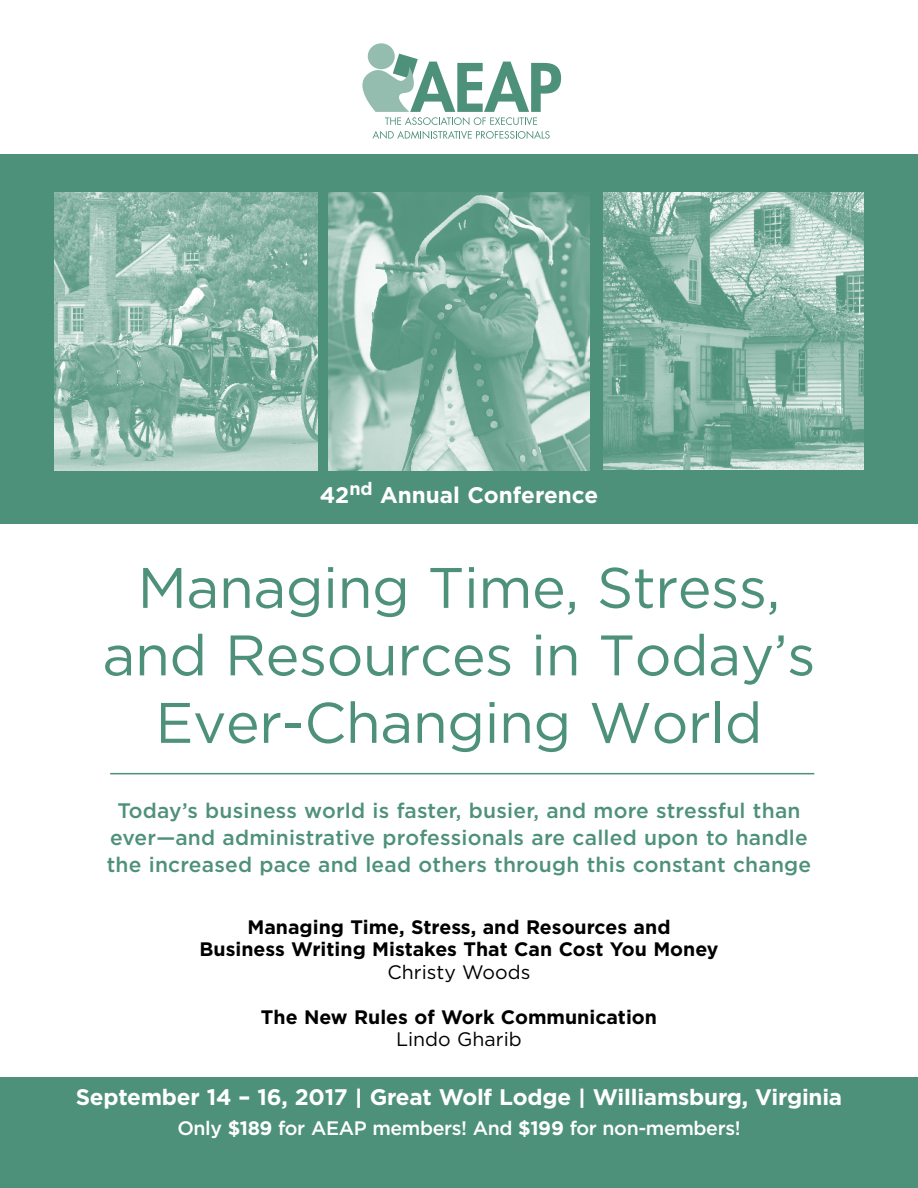
<style>
.page{position:relative;width:918px;height:1188px;background:#fff}
.page>*{position:absolute;margin:0;border:0;box-sizing:border-box;transform-origin:0 0}
.t1{font:57px/67.5px "Gotham";letter-spacing:-.01em;color:#4e917a;text-align:center}
.t2{font:700 22.5px "Gotham";letter-spacing:-.01em;color:#fff}
.t3{font:500 21px/27px "Gotham";letter-spacing:.01em;color:#4e917a;text-align:center}
.t4{font:700 19.5px/22.5px "Gotham";color:#000;text-align:center}
.t5{font:500 19.5px "Gotham";letter-spacing:-.02em;color:#fff}
.t6{font:19.5px "Gotham";color:#000}
.s1{font-weight:700}
</style>
<div class="page">
<div style="left:0;top:154px;width:918px;height:370px;background:#4e917a"></div>
<img style="left:328px;top:192px;width:262px;height:278px">
<img style="left:54px;top:192px;width:264px;height:278px">
<img style="left:603px;top:192px;width:261px;height:278px">
<div style="left:0;top:1078px;width:918px;height:110px;background:#4e917a"></div>
<div style="left:368px;top:43px;width:27px;height:26px;background:#95bdaf;border-radius:50%"></div>
<svg style="left:362px;top:54px;width:199px;height:71px"></svg>
<svg style="left:372px;top:131px;width:178px;height:8px"></svg>
<hr style="left:110px;top:773px;width:704px;height:1px;background:#4e917a">
<p class="t2" style="left:320px;top:480px;width:280px">42<sup>nd</sup> Annual Conference</p>
<h1 class="t1" style="left:102px;top:553px;width:715px">Managing Time, Stress, and Resources in Today’s<br>Ever-Changing World</h1>
<p class="t3" style="left:107px;top:797px;width:706px">Today’s business world is faster, busier, and more stressful than ever—and administrative professionals are called upon to handle the increased pace and lead others through this constant change</p>
<p class="t4" style="left:199px;top:915px;width:521px">Managing Time, Stress, and Resources and<br>Business Writing Mistakes That Can Cost You Money</p>
<p class="t6" style="left:388px;top:959px;width:144px">Christy Woods</p>
<p class="t4" style="left:261px;top:1005px;width:398px">The New Rules of Work Communication</p>
<p class="t6" style="left:396px;top:1027px;width:127px">Lindo Gharib</p>
<p class="t2" style="left:76px;top:1083px;width:768px">September 14 – 16, 2017 | Great Wolf Lodge | Williamsburg, Virginia</p>
<p class="t5" style="left:177px;top:1115px;width:565px">Only <span class="s1">$189</span> for AEAP members! And <span class="s1">$199</span> for non-members!</p>
</div>
